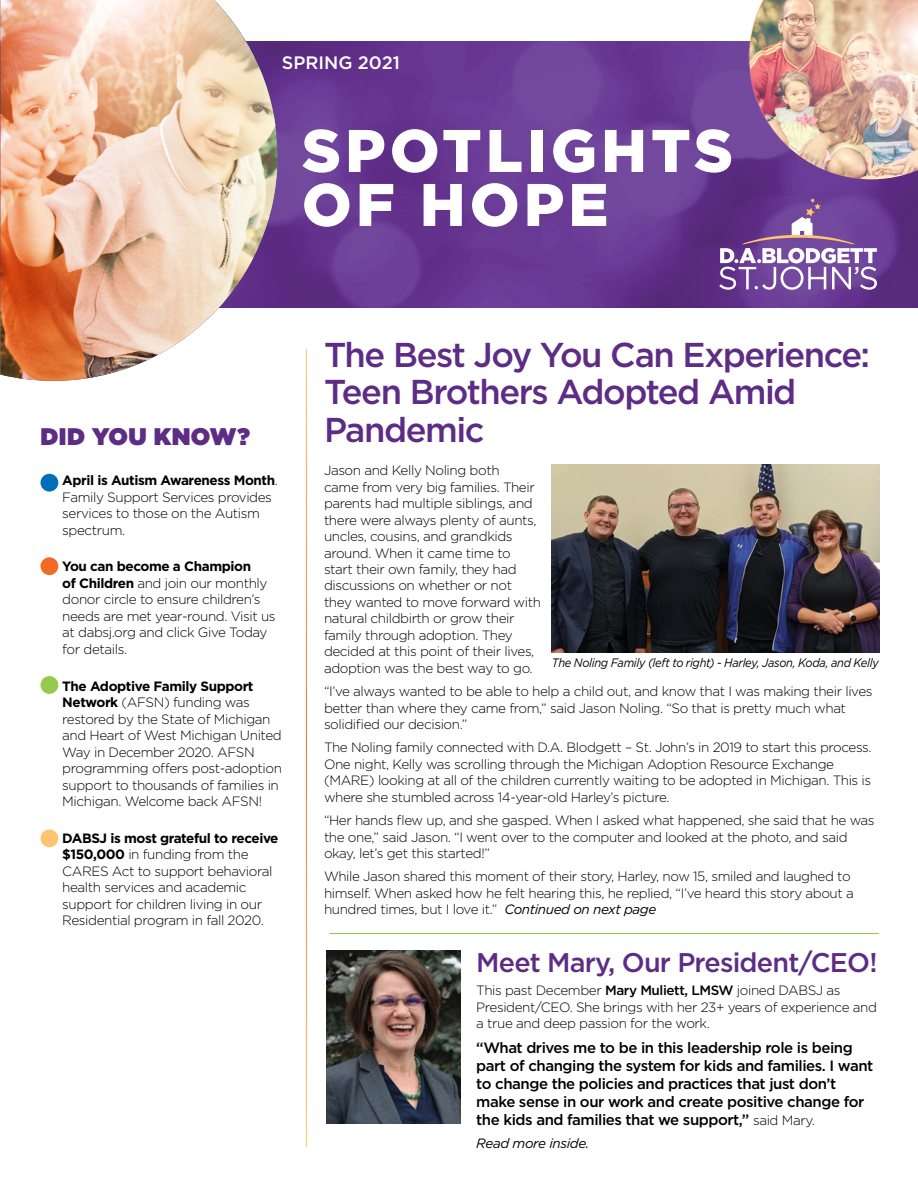
<style>
.page{position:relative;width:918px;height:1188px;background:#fff}
.page>*{position:absolute;margin:0;border:0;box-sizing:border-box;transform-origin:0 0}
.t1{font:900 60px/54px "Gotham";letter-spacing:.07em;color:#fff}
.t2{font:500 34.5px/37.5px "Gotham";letter-spacing:-.045em;color:#5d2c85}
.t3{font:500 27px "Gotham";letter-spacing:-.03em;color:#5d2c85}
.t4{font:900 24px "Gotham";letter-spacing:.02em;color:#5d2c85}
.t5{font:500 18px "Gotham";color:#fff}
.t6{font:500 15px/18px "Gotham";letter-spacing:-.03em;color:#000}
.t7{font:300 13.5px/16.5px "Gotham";letter-spacing:-.03em;color:#000}
.t8{font:italic 13.5px "Gotham";letter-spacing:-.03em;color:#000}
.t9{font:italic 12.3px "Gotham";letter-spacing:-.03em;color:#000;scale:.91 1}
.s1{font-weight:700}
.s2{font-weight:400;font-style:italic}
.s3{font-weight:500}
.s4{font-weight:300;font-size:13.5px}
</style>
<div class="page">
<div style="left:40px;top:474px;width:18px;height:18px;background:#006fb9;border-radius:50%"></div>
<div style="left:40px;top:557px;width:18px;height:18px;background:#f26a24;border-radius:50%"></div>
<div style="left:40px;top:676px;width:18px;height:18px;background:#96ca4f;border-radius:50%"></div>
<div style="left:40px;top:829px;width:18px;height:18px;background:#fec56f;border-radius:50%"></div>
<hr style="left:329px;top:933px;width:550px;height:1px;background:#96ca4f">
<img style="left:326px;top:950px;width:134px;height:174px">
<img style="left:552px;top:464px;width:327px;height:188px">
<img style="left:278px;top:41px;width:640px;height:266px">
<svg style="left:719px;top:198px;width:158px;height:92px;background:#8763a6"></svg>
<img style="left:0;top:0;width:278px;height:381px">
<img style="left:748px;top:0;width:170px;height:179px">
<h3 class="t5" style="left:282px;top:51px;width:120px">SPRING 2021</h3>
<h1 class="t1" style="left:302px;top:123px;width:433px">SPOTLIGHTS<br>OF HOPE</h1>
<h3 class="t4" style="left:40px;top:419px;width:211px">DID YOU KNOW?</h3>
<p class="t7" style="left:62px;top:472px;width:217px"><span class="s1">April is Autism Awareness Month</span>.<br>Family Support Services provides services to those on the Autism spectrum.</p>
<p class="t7" style="left:62px;top:558px;width:215px"><span class="s1">You can become a Champion<br>of Children</span> and join our monthly donor circle to ensure children’s needs are met year-round. Visit us at dabsj.org and click Give Today for details.</p>
<p class="t7" style="left:62px;top:677px;width:221px"><span class="s1">The Adoptive Family Support<br>Network</span> (AFSN) funding was restored by the State of Michigan and Heart of West Michigan United<br>Way in December 2020. AFSN programming offers post-adoption support to thousands of families in<br>Michigan. Welcome back AFSN!</p>
<p class="t7" style="left:62px;top:830px;width:218px"><span class="s1">DABSJ is most grateful to receive $150,000</span> in funding from the<br>CARES Act to support behavioral health services and academic support for children living in our<br>Residential program in fall 2020.</p>
<h2 class="t2" style="left:324px;top:335px;width:548px">The Best Joy You Can Experience:<br>Teen Brothers Adopted Amid<br>Pandemic</h2>
<p class="t7" style="left:324px;top:462px;width:219px">Jason and Kelly Noling both<br>came from very big families. Their parents had multiple siblings, and there were always plenty of aunts, uncles, cousins, and grandkids around. When it came time to start their own family, they had discussions on whether or not they wanted to move forward with natural childbirth or grow their family through adoption. They decided at this point of their lives, adoption was the best way to go.</p>
<p class="t7" style="left:324px;top:683px;width:550px">“I’ve always wanted to be able to help a child out, and know that I was making their lives better than where they came from,” said Jason Noling. “So that is pretty much what solidified our decision.”</p>
<p class="t7" style="left:324px;top:739px;width:549px">The Noling family connected with D.A. Blodgett – St. John’s in 2019 to start this process.<br>One night, Kelly was scrolling through the Michigan Adoption Resource Exchange (MARE) looking at all of the children currently waiting to be adopted in Michigan. This is where she stumbled across 14-year-old Harley’s picture.</p>
<p class="t7" style="left:324px;top:812px;width:552px">“Her hands flew up, and she gasped. When I asked what happened, she said that he was the one,” said Jason. “I went over to the computer and looked at the photo, and said okay, let’s get this started!”</p>
<p class="t7" style="left:324px;top:868px;width:531px">While Jason shared this moment of their story, Harley, now 15, smiled and laughed to himself. When asked how he felt hearing this, he replied, “I’ve heard this story about a hundred times, but I love it.” <span class="s2">Continued on next page</span></p>
<p class="t9" style="left:552px;top:655px;width:361px">The Noling Family (left to right) - Harley, Jason, Koda, and Kelly</p>
<h3 class="t3" style="left:476px;top:945px;width:403px">Meet Mary, Our President/CEO!</h3>
<p class="t7" style="left:476px;top:982px;width:402px">This past December <span class="s3">Mary Muliett, LMSW</span> joined DABSJ as<br>President/CEO. She brings with her 23+ years of experience and a true and deep passion for the work.</p>
<p class="t6" style="left:476px;top:1039px;width:399px">“What drives me to be in this leadership role is being part of changing the system for kids and families. I want to change the policies and practices that just don’t make sense in our work and create positive change for the kids and families that we support,” <span class="s4">said Mary.</span></p>
<p class="t8" style="left:476px;top:1135px;width:114px">Read more inside.</p>
</div>
